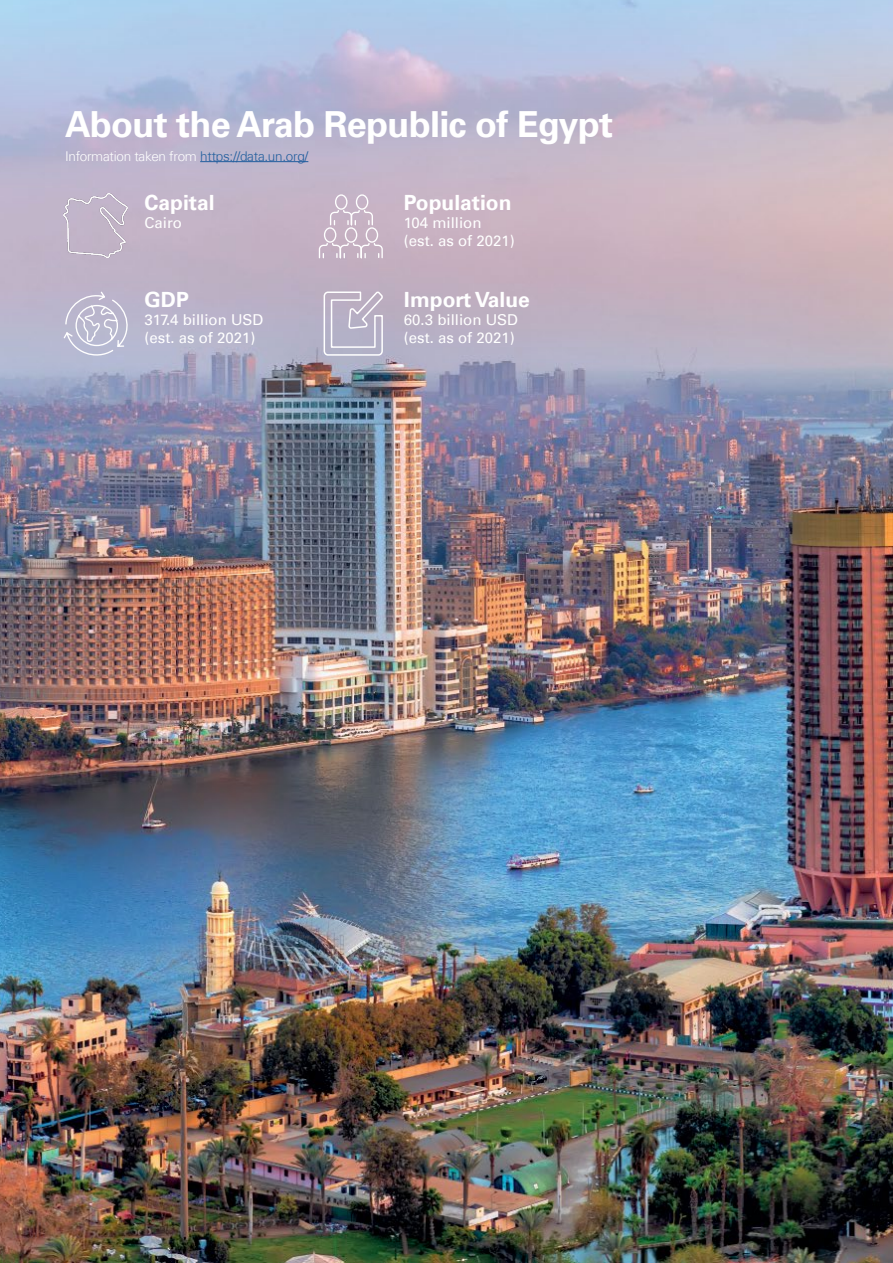
<style>
.page{position:relative;width:893px;height:1263px;background:#fff}
.page>*{position:absolute;margin:0;border:0;box-sizing:border-box;transform-origin:0 0}
.t1{font:700 36px "Univers Com 65";letter-spacing:-.02em;color:#fff}
.t2{font:700 21px "Univers Com 65";color:#fff}
.t3{font:15px/18px "Univers Com 55 Roman";color:#fff}
.t4{font:300 13.5px "Univers Com 45";letter-spacing:-.02em;color:#fff}
.s1{color:#215e9e}
</style>
<div class="page">
<img style="left:0;top:0;width:893px;height:1263px">
<hr style="left:200px;top:161px;width:108px;height:1px;background:#215e9e">
<svg style="left:323px;top:290px;width:61px;height:72px;background:#c1bccd"></svg>
<svg style="left:318px;top:194px;width:65px;height:65px;background:#cdbbcb"></svg>
<img style="left:64px;top:193px;width:64px;height:64px">
<svg style="left:63px;top:290px;width:69px;height:71px;background:#c1bfd4"></svg>
<h1 class="t1" style="left:65px;top:102px;width:549px">About the Arab Republic of Egypt</h1>
<p class="t4" style="left:65px;top:148px;width:245px">Information taken from <span class="s1">https://data.un.org/</span></p>
<h2 class="t2" style="left:145px;top:190px;width:72px">Capital</h2>
<p class="t3" style="left:145px;top:213px;width:39px">Cairo</p>
<h2 class="t2" style="left:404px;top:190px;width:109px">Population</h2>
<p class="t3" style="left:404px;top:213px;width:112px">104 million (est. as of 2021)</p>
<h2 class="t2" style="left:145px;top:287px;width:46px">GDP</h2>
<p class="t3" style="left:145px;top:311px;width:120px">317.4 billion USD (est. as of 2021)</p>
<h2 class="t2" style="left:404px;top:287px;width:127px">Import Value</h2>
<p class="t3" style="left:404px;top:311px;width:115px">60.3 billion USD (est. as of 2021)</p>
</div>
